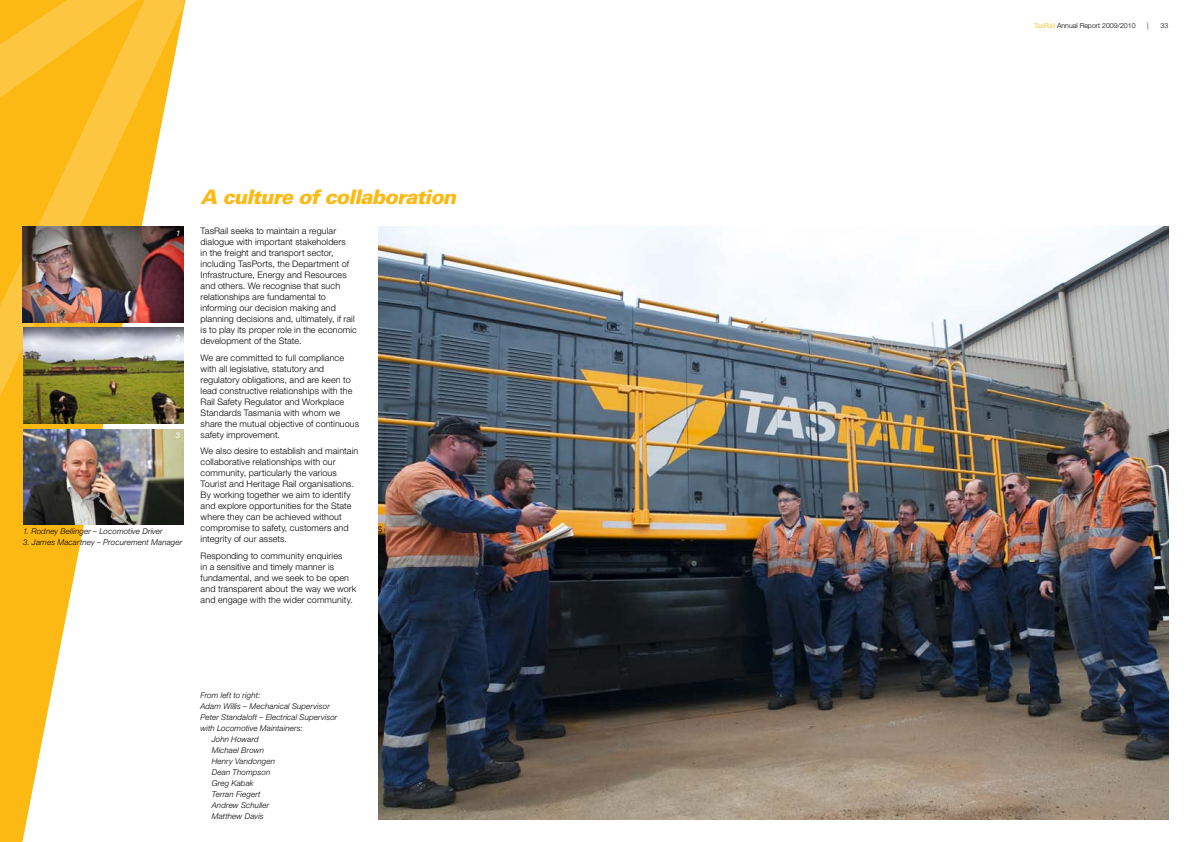
<style>
.page{position:relative;width:1191px;height:842px;background:#fff}
.page>*{position:absolute;margin:0;border:0;box-sizing:border-box;transform-origin:0 0}
.t1{font:italic 900 20px "Univers LT Std";letter-spacing:-.04em;color:#fdb913}
.t2{font:300 9px/11px "Helvetica Neue LT";letter-spacing:.01em;color:#000}
.t3{font:italic 300 8px "Helvetica Neue LT";letter-spacing:.015em;color:#000}
.t4{font:italic 8px "Helvetica Neue LT";color:#fff}
.t5{font:300 7px "Helvetica Neue LT";color:#000}
.s1{color:#fdb913}
</style>
<div class="page">
<svg style="left:0;top:0;width:185px;height:842px"></svg>
<svg style="left:0;top:0;width:184px;height:494px;background:#fac23a"></svg>
<img style="left:23px;top:328px;width:161px;height:95px">
<img style="left:23px;top:429px;width:160px;height:96px">
<img style="left:23px;top:227px;width:161px;height:95px">
<img style="left:378px;top:227px;width:790px;height:592px">
<p class="t4" style="left:176px;top:228px;width:6px">1</p>
<p class="t4" style="left:176px;top:334px;width:6px">2</p>
<p class="t4" style="left:176px;top:431px;width:6px">3</p>
<p class="t3" style="left:23px;top:526px;width:141px">1. Rodney Bellinger – Locomotive Driver</p>
<p class="t3" style="left:23px;top:537px;width:161px">3. James Macartney – Procurement Manager</p>
<h1 class="t1" style="left:201px;top:184px;width:257px">A culture of collaboration</h1>
<p class="t2" style="left:201px;top:225px;width:158px">TasRail seeks to maintain a regular dialogue with important stakeholders<br>in the freight and transport sector, including TasPorts, the Department of Infrastructure, Energy and Resources and others. We recognise that such relationships are fundamental to informing our decision making and planning decisions and, ultimately, if rail is to play its proper role in the economic development of the State.</p>
<p class="t2" style="left:201px;top:352px;width:160px">We are committed to full compliance with all legislative, statutory and regulatory obligations, and are keen to lead constructive relationships with the Rail Safety Regulator and Workplace Standards Tasmania with whom we share the mutual objective of continuous safety improvement.</p>
<p class="t2" style="left:201px;top:445px;width:159px">We also desire to establish and maintain collaborative relationships with our community, particularly the various Tourist and Heritage Rail organisations.<br>By working together we aim to identify and explore opportunities for the State where they can be achieved without compromise to safety, customers and integrity of our assets.</p>
<p class="t2" style="left:201px;top:550px;width:157px">Responding to community enquiries<br>in a sensitive and timely manner is fundamental, and we seek to be open and transparent about the way we work and engage with the wider community.</p>
<p class="t3" style="left:200px;top:691px;width:61px">From left to right:</p>
<p class="t3" style="left:200px;top:702px;width:131px">Adam Willis – Mechanical Supervisor</p>
<p class="t3" style="left:200px;top:713px;width:139px">Peter Standaloft – Electrical Supervisor</p>
<p class="t3" style="left:200px;top:724px;width:104px">with Locomotive Maintainers:</p>
<p class="t3" style="left:212px;top:735px;width:49px">John Howard</p>
<p class="t3" style="left:212px;top:746px;width:54px">Michael Brown</p>
<p class="t3" style="left:212px;top:757px;width:65px">Henry Vandongen</p>
<p class="t3" style="left:212px;top:768px;width:60px">Dean Thompson</p>
<p class="t3" style="left:212px;top:779px;width:43px">Greg Kabak</p>
<p class="t3" style="left:212px;top:790px;width:50px">Terran Fiegert</p>
<p class="t3" style="left:212px;top:801px;width:59px">Andrew Schuller</p>
<p class="t3" style="left:212px;top:812px;width:53px">Matthew Davis</p>
<p class="t5" style="left:1034px;top:21px;width:103px"><span class="s1">TasRail</span> Annual Report 2009/2010</p>
<p class="t5" style="left:1147px;top:21px;width:3px">|</p>
<p class="t5" style="left:1160px;top:21px;width:9px">33</p>
</div>
